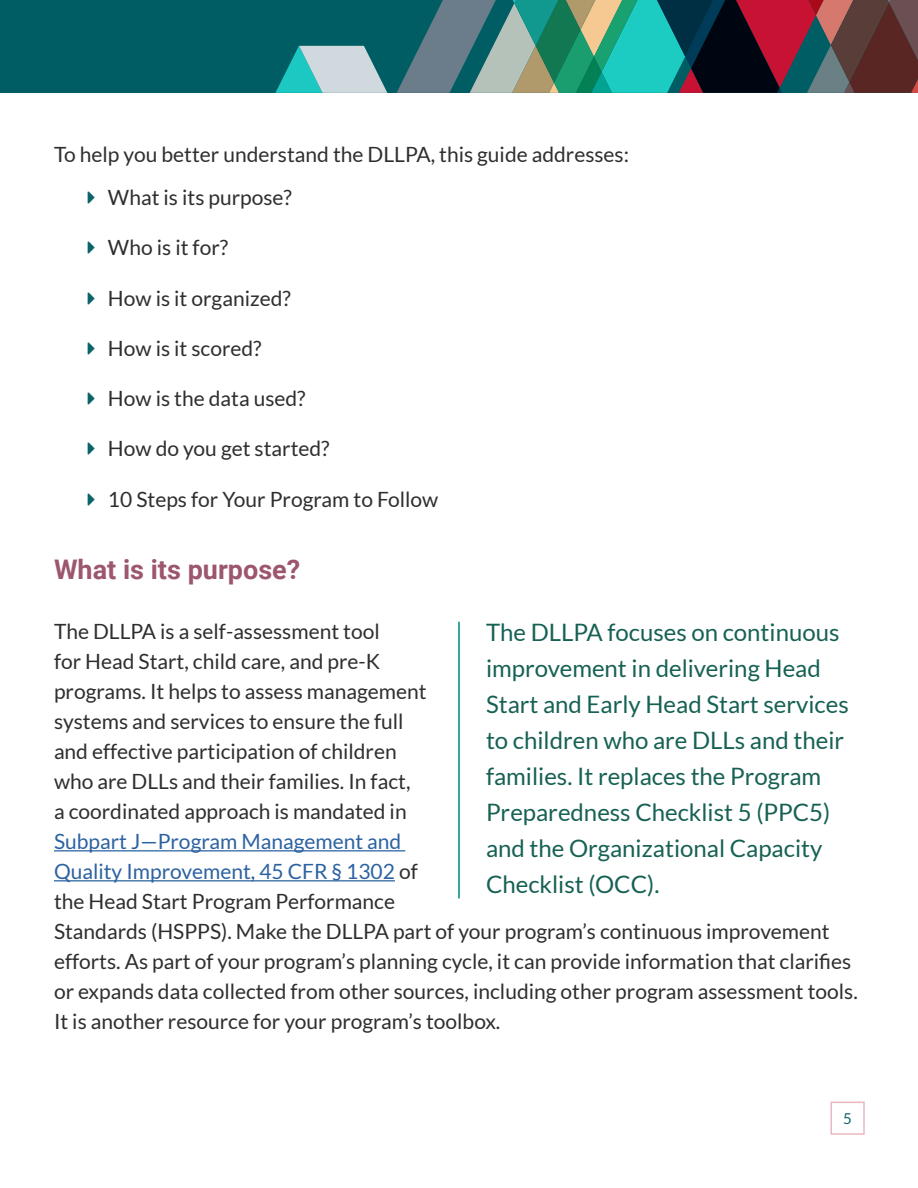
<style>
.page{position:relative;width:918px;height:1188px;background:#fff}
.page>*{position:absolute;margin:0;border:0;box-sizing:border-box;transform-origin:0 0}
.Headline_2{font:700 27px "Roboto";color:#9c566e}
.t1{font:24px/36px "Lato";color:#176154}
.t2{font:21px/30px "Lato";color:#302d2e}
.t3{font:15px "Lato";color:#0b636a}
.s1{color:#2c62a1}
</style>
<div class="page">
<div style="left:0;top:0;width:918px;height:93px;background:#015d64"></div>
<svg style="left:275px;top:46px;width:112px;height:47px"></svg>
<svg style="left:397px;top:0;width:521px;height:93px;background:#4b6664"></svg>
<div style="left:831px;top:1102px;width:34px;height:33px;border:2px solid #eab6c1"></div>
<hr style="left:54px;top:850px;width:351px;height:1px;background:#2c62a1">
<hr style="left:54px;top:880px;width:341px;height:1px;background:#2c62a1">
<hr style="left:458px;top:622px;width:1px;height:276px;background:#12998f">
<hr style="left:459px;top:622px;width:1px;height:276px;background:#12998f">
<p class="t2" style="left:54px;top:139px;width:577px">To help you better understand the DLLPA, this guide addresses:</p>
<p class="t2" style="left:108px;top:182px;width:186px">What is its purpose?</p>
<p class="t2" style="left:108px;top:233px;width:122px">Who is it for?</p>
<p class="t2" style="left:108px;top:283px;width:184px">How is it organized?</p>
<p class="t2" style="left:108px;top:333px;width:155px">How is it scored?</p>
<p class="t2" style="left:108px;top:383px;width:199px">How is the data used?</p>
<p class="t2" style="left:108px;top:434px;width:223px">How do you get started?</p>
<p class="t2" style="left:108px;top:484px;width:332px">10 Steps for Your Program to Follow</p>
<h2 class="Headline_2" style="left:54px;top:551px;width:248px">What is its purpose?</h2>
<p class="t2" style="left:54px;top:617px;width:805px">The DLLPA is a self-assessment tool<br>for Head Start, child care, and pre-K<br>programs. It helps to assess management<br>systems and services to ensure the full<br>and effective participation of children<br>who are DLLs and their families. In fact,<br>a coordinated approach is mandated in<br><span class="s1">Subpart J—Program Management and<br>Quality Improvement, 45 CFR § 1302</span> of<br>the Head Start Program Performance<br>Standards (HSPPS). Make the DLLPA part of your program’s continuous improvement efforts. As part of your program’s planning cycle, it can provide information that clarifies or expands data collected from other sources, including other program assessment tools.<br>It is another resource for your program’s toolbox.</p>
<p class="t1" style="left:486px;top:615px;width:364px">The DLLPA focuses on continuous improvement in delivering Head<br>Start and Early Head Start services to children who are DLLs and their families. It replaces the Program<br>Preparedness Checklist 5 (PPC5) and the Organizational Capacity<br>Checklist (OCC).</p>
<p class="t3" style="left:843px;top:1110px;width:10px">5</p>
</div>
